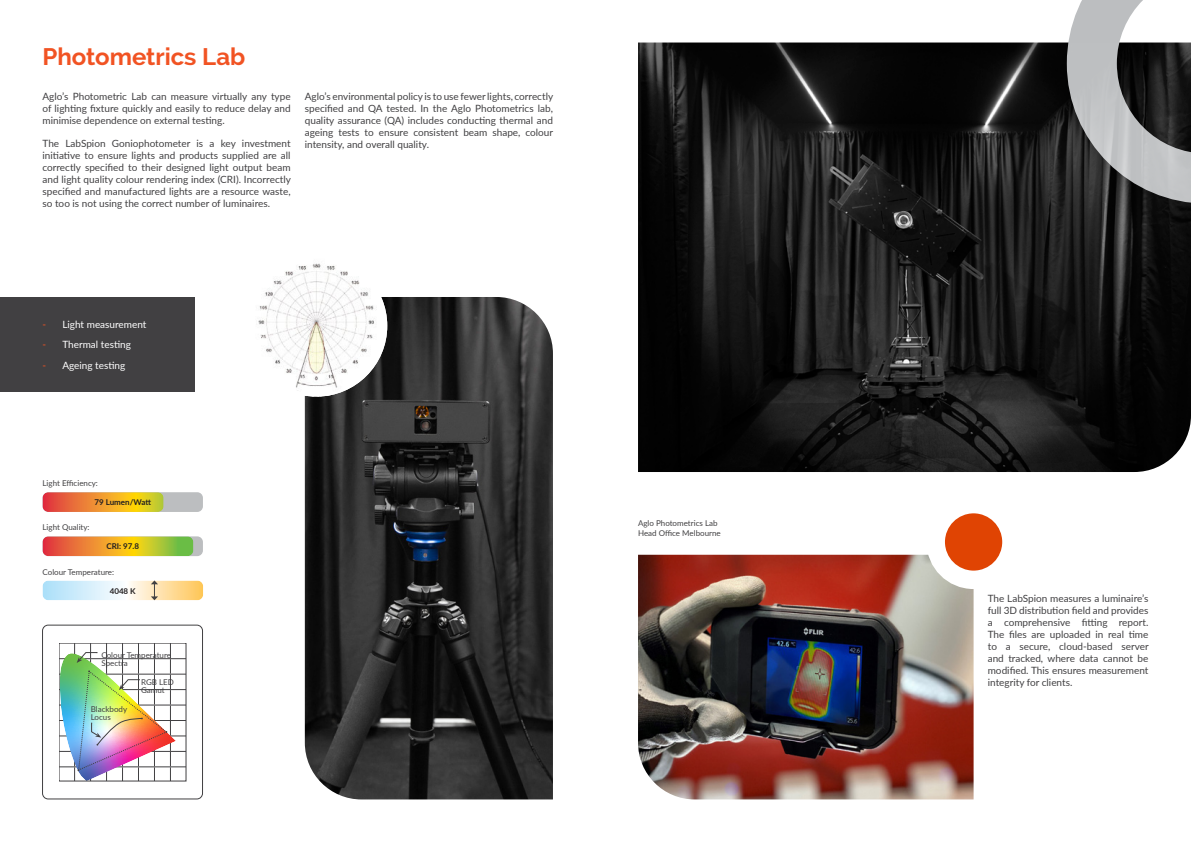
<style>
.page{position:relative;width:1191px;height:842px;background:#fff}
.page>*{position:absolute;margin:0;border:0;box-sizing:border-box;transform-origin:0 0}
.t1{font:700 24px "Raleway";color:#f15323}
.t2{font:10px/12px "Lato";color:#414042;text-align:justify}
.t3{font:10px "Lato";color:#fff}
.t4{font:8px/8px "Lato";color:#414042}
.t5{font:700 8px "Lato";color:#231f20}
.s1{color:#f15323}
</style>
<div class="page">
<div style="left:0;top:297px;width:194px;height:94px;background:#414042"></div>
<img style="left:305px;top:297px;width:248px;height:502px">
<div style="left:43px;top:492px;width:160px;height:20px;background:#bcbec0;border-radius:6px"></div>
<svg style="left:43px;top:492px;width:121px;height:20px"></svg>
<div style="left:43px;top:536px;width:160px;height:20px;background:#bcbec0;border-radius:6px"></div>
<svg style="left:43px;top:536px;width:150px;height:20px"></svg>
<svg style="left:43px;top:580px;width:160px;height:20px"></svg>
<hr style="left:170px;top:643px;width:1px;height:138px;background:#414042">
<hr style="left:154px;top:643px;width:1px;height:138px;background:#414042">
<hr style="left:138px;top:643px;width:1px;height:138px;background:#414042">
<hr style="left:122px;top:643px;width:1px;height:138px;background:#414042">
<hr style="left:106px;top:643px;width:1px;height:138px;background:#414042">
<hr style="left:90px;top:643px;width:1px;height:138px;background:#414042">
<hr style="left:74px;top:643px;width:1px;height:138px;background:#414042">
<hr style="left:59px;top:751px;width:127px;height:1px;background:#414042">
<hr style="left:59px;top:767px;width:127px;height:1px;background:#414042">
<hr style="left:59px;top:736px;width:127px;height:1px;background:#414042">
<hr style="left:59px;top:720px;width:127px;height:1px;background:#414042">
<hr style="left:59px;top:705px;width:127px;height:1px;background:#414042">
<hr style="left:59px;top:689px;width:127px;height:1px;background:#414042">
<hr style="left:59px;top:674px;width:127px;height:1px;background:#414042">
<hr style="left:59px;top:658px;width:127px;height:1px;background:#414042">
<div style="left:42px;top:625px;width:161px;height:174px;border:1px solid #414042;border-radius:6px"></div>
<img style="left:59px;top:652px;width:117px;height:129px">
<img style="left:638px;top:43px;width:553px;height:429px">
<img style="left:638px;top:555px;width:335px;height:244px">
<svg style="left:935px;top:504px;width:76px;height:76px;fill:#e04403"></svg>
<div style="left:926px;top:495px;width:94px;height:94px;border:18px solid #fff;border-radius:50%"></div>
<svg style="left:1066px;top:0;width:125px;height:204px"></svg>
<img style="left:246px;top:255px;width:141px;height:142px;border-radius:71px">
<div style="left:302px;top:388px;width:30px;height:9px;background:#fff"></div>
<h1 class="t1" style="left:43px;top:47px;width:204px">Photometrics Lab</h1>
<p class="t2" style="left:43px;top:91px;width:250px">Aglo’s Photometric Lab can measure virtually any type of lighting fixture quickly and easily to reduce delay and minimise dependence on external testing.</p>
<p class="t2" style="left:43px;top:139px;width:250px">The LabSpion Goniophotometer is a key investment initiative to ensure lights and products supplied are all correctly specified to their designed light output beam and light quality colour rendering index (CRI). Incorrectly specified and manufactured lights are a resource waste, so too is not using the correct number of luminaires.</p>
<p class="t2" style="left:305px;top:90px;width:250px">Aglo’s environmental policy is to use fewer lights, correctly specified and QA tested. In the Aglo Photometrics lab, quality assurance (QA) includes conducting thermal and ageing tests to ensure consistent beam shape, colour intensity, and overall quality.</p>
<p class="t3" style="left:43px;top:320px;width:105px"><span class="s1">-</span> Light measurement</p>
<p class="t3" style="left:43px;top:337px;width:90px"><span class="s1">-</span> Thermal testing</p>
<p class="t3" style="left:43px;top:358px;width:84px"><span class="s1">-</span> Ageing testing</p>
<p class="t4" style="left:43px;top:479px;width:57px">Light Efficiency:</p>
<p class="t5" style="left:94px;top:496px;width:58px">79 Lumen/Watt</p>
<p class="t4" style="left:43px;top:523px;width:49px">Light Quality:</p>
<p class="t5" style="left:106px;top:542px;width:34px">CRI: 97.8</p>
<p class="t4" style="left:43px;top:567px;width:73px">Colour Temperature:</p>
<p class="t5" style="left:110px;top:586px;width:27px">4048 K</p>
<p class="t4" style="left:101px;top:652px;width:71px">Colour Temperature<br>Spectra</p>
<p class="t4" style="left:91px;top:706px;width:38px">Blackbody<br>Locus</p>
<p class="t4" style="left:141px;top:679px;width:34px">RGB LED<br>Gamut</p>
<p class="t4" style="left:638px;top:519px;width:84px;line-height:10px">Aglo Photometrics Lab<br>Head Office Melbourne</p>
<p class="t2" style="left:987px;top:593px;width:162px">The LabSpion measures a luminaire’s full 3D distribution field and provides a comprehensive fitting report.<br>The files are uploaded in real time to a secure, cloud-based server and tracked, where data cannot be modified. This ensures measurement integrity for clients.</p>
</div>
